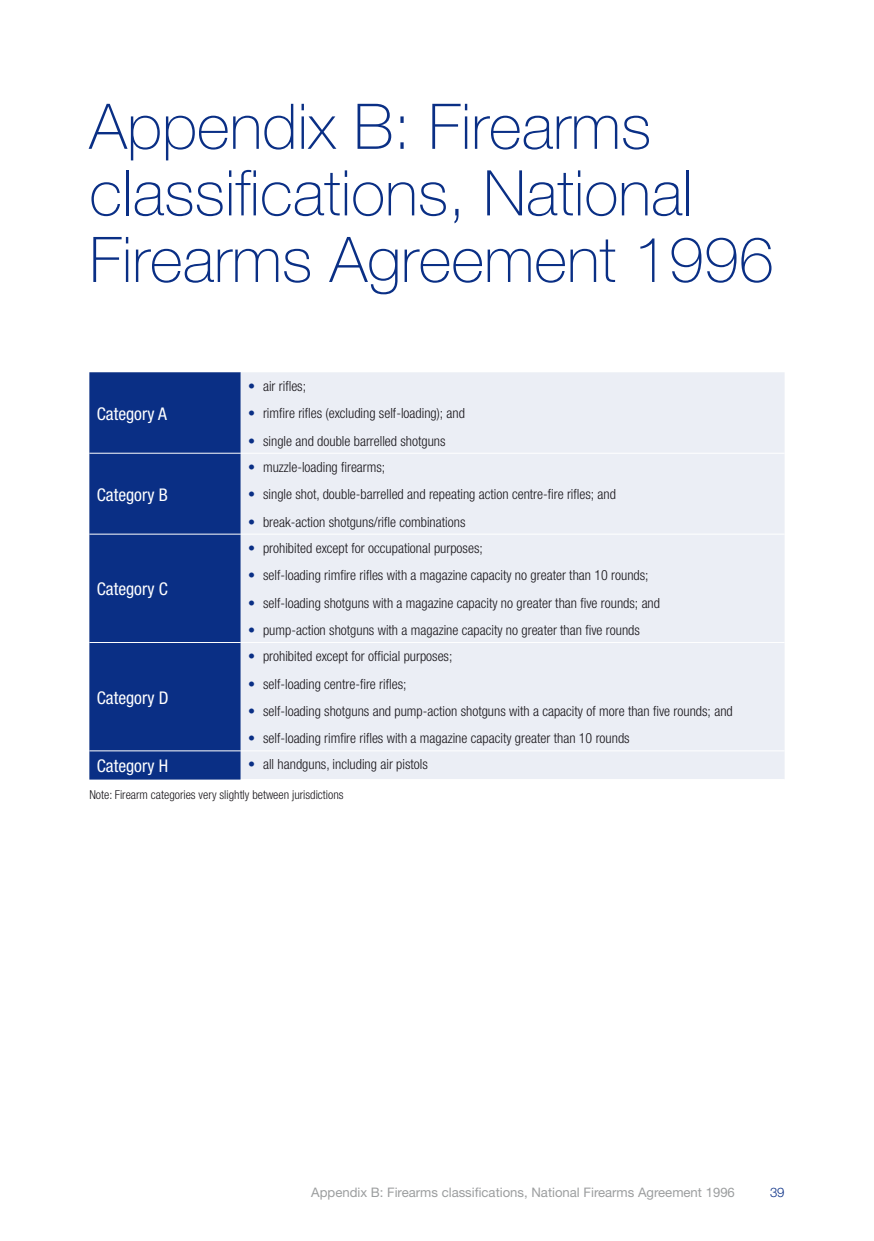
<style>
.page{position:relative;width:874px;height:1241px;background:#fff}
.page>*{position:absolute;margin:0;border:0;box-sizing:border-box;transform-origin:0 0}
.t1{font:100 63px/66.5px "Helvetica Neue LT";color:#0a2f85}
.t2{font:condensed 17.5px "Helvetica Neue LT";color:#fff}
.t3{font:300 condensed 14px "Helvetica Neue LT";color:#1a171c}
.t4{font:13.12px "Helvetica Neue LT";color:#9c9e9f}
.t5{font:300 13.12px "Helvetica Neue LT";color:#0a2f85}
.t6{font:300 condensed 12.25px "Helvetica Neue LT";color:#1a171c}
.s1{color:#0a2f85}
</style>
<div class="page">
<div style="left:89px;top:372px;width:151px;height:407px;background:#0a2f85"></div>
<div style="left:240px;top:372px;width:544px;height:407px;background:#ebeef5"></div>
<hr style="left:89px;top:452px;width:151px;height:1px;background:#fff">
<hr style="left:240px;top:452px;width:544px;height:1px;background:#fff">
<hr style="left:89px;top:533px;width:151px;height:1px;background:#fff">
<hr style="left:240px;top:533px;width:544px;height:1px;background:#fff">
<hr style="left:89px;top:642px;width:151px;height:1px;background:#fff">
<hr style="left:240px;top:642px;width:544px;height:1px;background:#fff">
<hr style="left:89px;top:750px;width:151px;height:1px;background:#fff">
<hr style="left:240px;top:750px;width:544px;height:1px;background:#fff">
<h1 class="t1" style="left:89px;top:93px;width:685px">Appendix B: Firearms classifications, National<br>Firearms Agreement 1996</h1>
<p class="t2" style="left:97px;top:403px;width:72px">Category A</p>
<p class="t2" style="left:97px;top:484px;width:73px">Category B</p>
<p class="t2" style="left:97px;top:579px;width:73px">Category C</p>
<p class="t2" style="left:97px;top:687px;width:73px">Category D</p>
<p class="t3" style="left:248px;top:378px;width:59px"><span class="s1">•</span> air rifles;</p>
<p class="t3" style="left:248px;top:405px;width:218px"><span class="s1">•</span> rimfire rifles (excluding self-loading); and</p>
<p class="t3" style="left:248px;top:433px;width:199px"><span class="s1">•</span> single and double barrelled shotguns</p>
<p class="t3" style="left:248px;top:459px;width:138px"><span class="s1">•</span> muzzle-loading firearms;</p>
<p class="t3" style="left:248px;top:486px;width:369px"><span class="s1">•</span> single shot, double-barrelled and repeating action centre-fire rifles; and</p>
<p class="t3" style="left:248px;top:513px;width:219px"><span class="s1">•</span> break-action shotguns/rifle combinations</p>
<p class="t3" style="left:248px;top:539px;width:236px"><span class="s1">•</span> prohibited except for occupational purposes;</p>
<p class="t3" style="left:248px;top:567px;width:402px"><span class="s1">•</span> self-loading rimfire rifles with a magazine capacity no greater than 10 rounds;</p>
<p class="t3" style="left:248px;top:594px;width:413px"><span class="s1">•</span> self-loading shotguns with a magazine capacity no greater than five rounds; and</p>
<p class="t3" style="left:248px;top:622px;width:393px"><span class="s1">•</span> pump-action shotguns with a magazine capacity no greater than five rounds</p>
<p class="t3" style="left:248px;top:648px;width:206px"><span class="s1">•</span> prohibited except for official purposes;</p>
<p class="t3" style="left:248px;top:675px;width:160px"><span class="s1">•</span> self-loading centre-fire rifles;</p>
<p class="t3" style="left:248px;top:703px;width:486px"><span class="s1">•</span> self-loading shotguns and pump-action shotguns with a capacity of more than five rounds; and</p>
<p class="t3" style="left:248px;top:730px;width:383px"><span class="s1">•</span> self-loading rimfire rifles with a magazine capacity greater than 10 rounds</p>
<p class="t2" style="left:97px;top:755px;width:73px">Category H</p>
<p class="t3" style="left:248px;top:756px;width:181px"><span class="s1">•</span> all handguns, including air pistols</p>
<p class="t6" style="left:89px;top:787px;width:255px">Note: Firearm categories very slightly between jurisdictions</p>
<p class="t4" style="left:311px;top:1183px;width:425px">Appendix B: Firearms classifications, National Firearms Agreement 1996</p>
<p class="t5" style="left:769px;top:1183px;width:16px">39</p>
</div>
